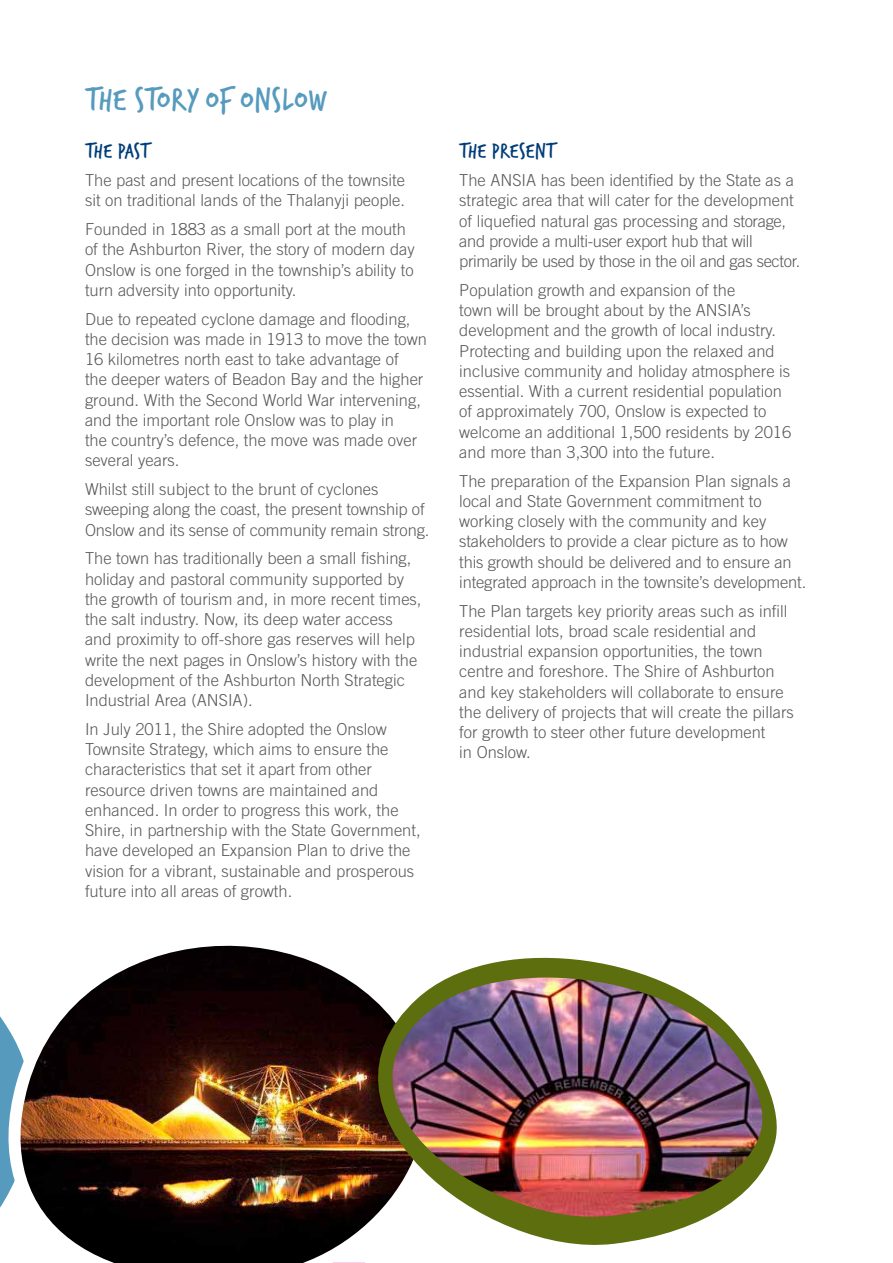
<style>
.page{position:relative;width:893px;height:1263px;background:#fff}
.page>*{position:absolute;margin:0;border:0;box-sizing:border-box;transform-origin:0 0}
.t1{font:34.5px "Verveine Corp";color:#569bbe}
.t2{font:22.5px "Verveine Corp";color:#003d79}
.t3{font:300 16.5px/20.2px "Trade Gothic LT";color:#58595b}
</style>
<div class="page">
<img style="left:0;top:945px;width:366px;height:318px">
<svg style="left:296px;top:945px;width:481px;height:314px"></svg>
<img style="left:391px;top:977px;width:373px;height:241px">
<h1 class="t1" style="left:85px;top:75px;width:243px">THESTORY OFONS LOW</h1>
<h2 class="t2" style="left:85px;top:136px;width:69px">THE PAST</h2>
<p class="t3" style="left:85px;top:170px;width:322px">The past and present locations of the townsite sit on traditional lands of the Thalanyji people.</p>
<p class="t3" style="left:85px;top:219px;width:331px">Founded in 1883 as a small port at the mouth of the Ashburton River, the story of modern day Onslow is one forged in the township’s ability to turn adversity into opportunity.</p>
<p class="t3" style="left:85px;top:308px;width:344px">Due to repeated cyclone damage and flooding, the decision was made in 1913 to move the town 16 kilometres north east to take advantage of<br>the deeper waters of Beadon Bay and the higher ground. With the Second World War intervening, and the important role Onslow was to play in<br>the country’s defence, the move was made over several years.</p>
<p class="t3" style="left:85px;top:479px;width:346px">Whilst still subject to the brunt of cyclones sweeping along the coast, the present township of<br>Onslow and its sense of community remain strong.</p>
<p class="t3" style="left:85px;top:548px;width:338px">The town has traditionally been a small fishing, holiday and pastoral community supported by the growth of tourism and, in more recent times, the salt industry. Now, its deep water access and proximity to off-shore gas reserves will help write the next pages in Onslow’s history with the development of the Ashburton North Strategic Industrial Area (ANSIA).</p>
<p class="t3" style="left:85px;top:719px;width:337px">In July 2011, the Shire adopted the Onslow Townsite Strategy, which aims to ensure the characteristics that set it apart from other resource driven towns are maintained and enhanced. In order to progress this work, the Shire, in partnership with the State Government, have developed an Expansion Plan to drive the vision for a vibrant, sustainable and prosperous future into all areas of growth.</p>
<h2 class="t2" style="left:459px;top:136px;width:100px">THE PRESENT</h2>
<p class="t3" style="left:459px;top:170px;width:342px">The ANSIA has been identified by the State as a strategic area that will cater for the development of liquefied natural gas processing and storage, and provide a multi-user export hub that will primarily be used by those in the oil and gas sector.</p>
<p class="t3" style="left:459px;top:280px;width:333px">Population growth and expansion of the<br>town will be brought about by the ANSIA’s development and the growth of local industry.<br>Protecting and building upon the relaxed and inclusive community and holiday atmosphere is essential. With a current residential population of approximately 700, Onslow is expected to welcome an additional 1,500 residents by 2016 and more than 3,300 into the future.</p>
<p class="t3" style="left:459px;top:470px;width:349px">The preparation of the Expansion Plan signals a local and State Government commitment to working closely with the community and key stakeholders to provide a clear picture as to how this growth should be delivered and to ensure an integrated approach in the townsite’s development.</p>
<p class="t3" style="left:459px;top:600px;width:336px">The Plan targets key priority areas such as infill residential lots, broad scale residential and industrial expansion opportunities, the town centre and foreshore. The Shire of Ashburton and key stakeholders will collaborate to ensure the delivery of projects that will create the pillars for growth to steer other future development<br>in Onslow.</p>
</div>
